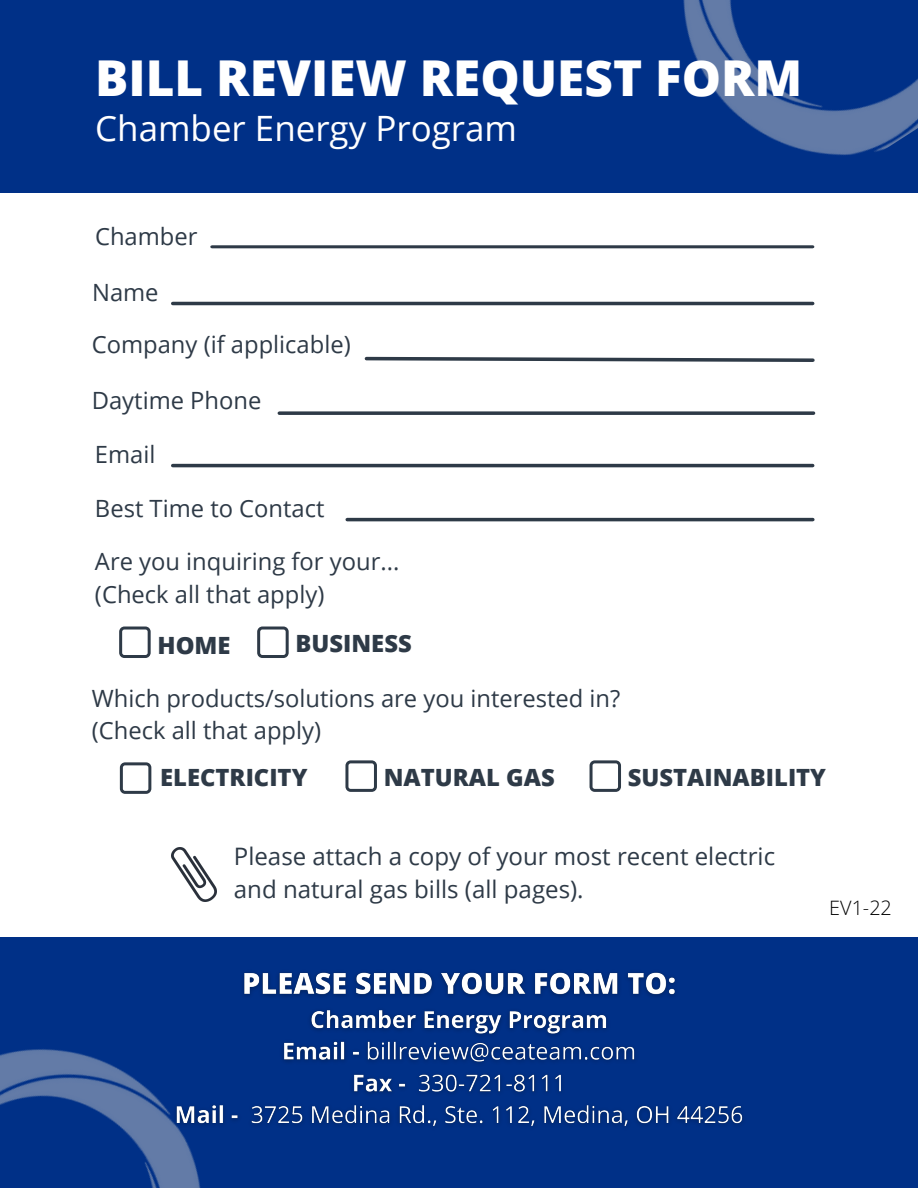
<style>
.page{position:relative;width:918px;height:1188px;background:#fff}
.page>*{position:absolute;margin:0;border:0;box-sizing:border-box;transform-origin:0 0}
.t1{font:800 49.5px "Open Sans";color:#fff}
.t2{font:34.95px "Open Sans";color:#fff}
.t3{font:24px/32.8px "Open Sans";color:#2e3a47}
.t4{font:23.7px/51.9px "Open Sans";color:#2e3a47}
.t5{font:800 23.7px "Open Sans";color:#2e3a47}
.t6{font:300 19.8px "Open Sans";color:#000}
</style>
<div class="page">
<hr style="left:212px;top:245px;width:601px;height:3px;background:#2e3a47">
<hr style="left:173px;top:302px;width:640px;height:3px;background:#2e3a47">
<svg style="left:364px;top:356px;width:451px;height:6px"></svg>
<svg style="left:279px;top:411px;width:535px;height:4px;background:#46515c"></svg>
<hr style="left:173px;top:464px;width:640px;height:3px;background:#2e3a47">
<hr style="left:347px;top:518px;width:466px;height:3px;background:#2e3a47">
<div style="left:0;top:0;width:918px;height:192px;background:#003087"></div>
<img style="left:573px;top:0;width:345px;height:193px">
<div style="left:0;top:937px;width:918px;height:251px;background:#003087"></div>
<img style="left:172px;top:848px;width:41px;height:34px">
<svg style="left:120px;top:762px;width:31px;height:32px"></svg>
<img style="left:337px;top:972px;width:406px;height:154px">
<svg style="left:345px;top:760px;width:32px;height:32px"></svg>
<img style="left:0;top:882px;width:337px;height:306px">
<svg style="left:119px;top:627px;width:32px;height:31px"></svg>
<svg style="left:257px;top:627px;width:32px;height:31px"></svg>
<svg style="left:590px;top:760px;width:31px;height:32px"></svg>
<h1 class="t1" style="left:95px;top:43px;width:709px">BILL REVIEW REQUEST FORM</h1>
<h2 class="t2" style="left:95px;top:104px;width:423px">Chamber Energy Program</h2>
<p class="t4" style="left:95px;top:210px;width:104px">Chamber</p>
<p class="t4" style="left:92px;top:266px;width:260px">Name<br>Company (if applicable)</p>
<p class="t4" style="left:92px;top:374px;width:171px">Daytime Phone</p>
<p class="t4" style="left:95px;top:428px;width:62px">Email</p>
<p class="t4" style="left:95px;top:482px;width:231px">Best Time to Contact</p>
<p class="t4" style="left:95px;top:545px;width:306px;line-height:33px">Are you inquiring for your... (Check all that apply)</p>
<p class="t5" style="left:158px;top:629px;width:75px">HOME</p>
<p class="t5" style="left:296px;top:627px;width:118px">BUSINESS</p>
<p class="t4" style="left:92px;top:682px;width:530px;line-height:32.4px">Which products/solutions are you interested in? (Check all that apply)</p>
<p class="t5" style="left:160px;top:761px;width:149px">ELECTRICITY</p>
<p class="t5" style="left:384px;top:761px;width:172px">NATURAL GAS</p>
<p class="t5" style="left:628px;top:761px;width:200px">SUSTAINABILITY</p>
<p class="t3" style="left:234px;top:840px;width:543px">Please attach a copy of your most recent electric and natural gas bills (all pages).</p>
<p class="t6" style="left:829px;top:894px;width:64px">EV1-22</p>
</div>
